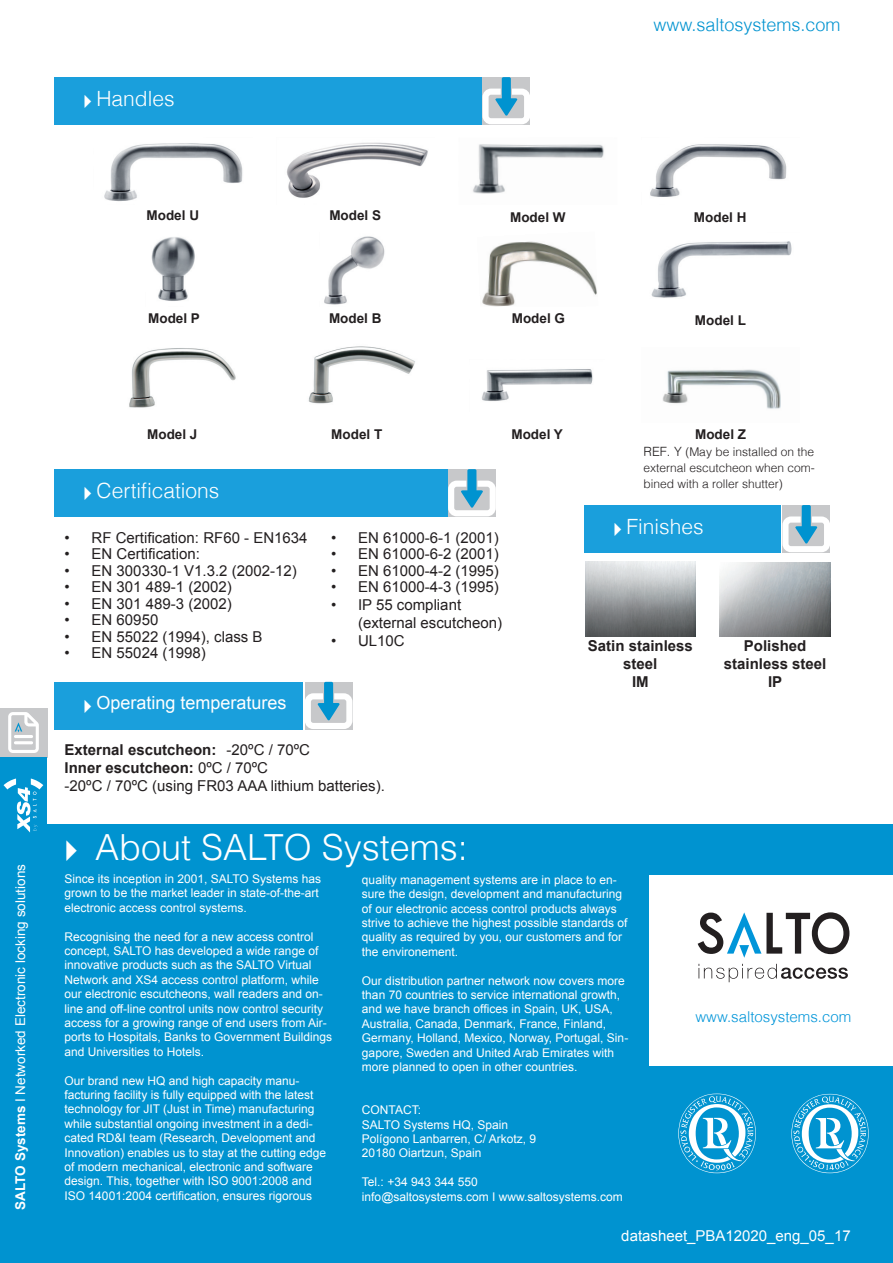
<style>
.page{position:relative;width:893px;height:1263px;background:#fff}
.page>*{position:absolute;margin:0;border:0;box-sizing:border-box;transform-origin:0 0}
.t1{font:300 36px "Helvetica";color:#fff}
.t2{font:300 21px "Helvetica";color:#fff}
.t3{font:18px "Arial";color:#fff}
.t4{font:300 18px "Helvetica";color:#0093d0}
.t5{font:15px/18px "Arial";color:#231f20}
.t6{font:700 15px/18px "Arial";color:#231f20;text-align:center}
.t7{font:15px "Arial";color:#fff}
.t8{font:300 15px "Helvetica";color:#0095d9}
.t9{font:700 13.5px "Arial";color:#231f20}
.t10{font:13.5px "Arial";color:#fff}
.t11{font:12px/14.4px "Arial";color:#fff}
.t12{font:300 12px/16.2px "Helvetica";color:#231f20;text-align:justify}
.s1{font-weight:700}
.s2{font-size:12.75px}
</style>
<div class="page">
<div style="left:2px;top:824px;width:891px;height:438px;background:#0093d0"></div>
<div style="left:54px;top:469px;width:395px;height:48px;background:#1a9fdc"></div>
<svg style="left:448px;top:516px;width:48px;height:1px"></svg>
<svg style="left:448px;top:469px;width:48px;height:47px"></svg>
<div style="left:54px;top:682px;width:249px;height:47px;background:#1a9fdc"></div>
<div style="left:0;top:708px;width:47px;height:555px;background:#0093d0"></div>
<div style="left:0;top:708px;width:47px;height:48px;background:#c7c8ca"></div>
<svg style="left:8px;top:712px;width:31px;height:41px"></svg>
<svg style="left:4px;top:778px;width:39px;height:55px"></svg>
<div style="left:649px;top:875px;width:244px;height:190px;background:#fff"></div>
<svg style="left:698px;top:912px;width:151px;height:46px"></svg>
<svg style="left:698px;top:964px;width:150px;height:18px"></svg>
<svg style="left:791px;top:1094px;width:78px;height:79px"></svg>
<svg style="left:678px;top:1093px;width:78px;height:80px"></svg>
<div style="left:584px;top:505px;width:197px;height:48px;background:#1a9fdc"></div>
<img style="left:586px;top:562px;width:110px;height:74px">
<img style="left:720px;top:562px;width:110px;height:74px">
<svg style="left:782px;top:552px;width:48px;height:1px"></svg>
<svg style="left:782px;top:505px;width:48px;height:47px"></svg>
<div style="left:54px;top:77px;width:428px;height:48px;background:#1a9fdc"></div>
<svg style="left:482px;top:124px;width:48px;height:1px"></svg>
<svg style="left:482px;top:77px;width:48px;height:47px"></svg>
<img style="left:651px;top:241px;width:141px;height:57px">
<img style="left:151px;top:237px;width:44px;height:64px">
<img style="left:324px;top:236px;width:61px;height:69px">
<img style="left:482px;top:241px;width:115px;height:66px">
<img style="left:662px;top:369px;width:119px;height:40px">
<img style="left:650px;top:144px;width:137px;height:53px">
<img style="left:104px;top:143px;width:139px;height:58px">
<img style="left:473px;top:144px;width:131px;height:50px">
<img style="left:287px;top:142px;width:141px;height:56px">
<img style="left:129px;top:348px;width:107px;height:60px">
<img style="left:308px;top:346px;width:107px;height:58px">
<img style="left:482px;top:369px;width:111px;height:32px">
<svg style="left:305px;top:682px;width:47px;height:47px"></svg>
<h2 class="t2" style="left:77px;top:86px;width:99px">✔Handles</h2>
<h3 class="t4" style="left:653px;top:14px;width:189px">www.saltosystems.com</h3>
<p class="t9" style="left:147px;top:207px;width:54px">Model U</p>
<p class="t9" style="left:329px;top:207px;width:53px">Model S</p>
<p class="t9" style="left:510px;top:208px;width:57px">Model W</p>
<p class="t9" style="left:694px;top:208px;width:54px">Model H</p>
<p class="t9" style="left:148px;top:309px;width:53px">Model P</p>
<p class="t9" style="left:329px;top:309px;width:54px">Model B</p>
<p class="t9" style="left:512px;top:309px;width:55px">Model G</p>
<p class="t9" style="left:695px;top:311px;width:53px">Model L</p>
<p class="t10" style="left:12px;top:1209px;width:347px;rotate:-90deg"><span class="s1">SALTO Systems</span> I Networked Electronic locking solutions</p>
<p class="t9" style="left:147px;top:425px;width:52px">Model J</p>
<p class="t9" style="left:331px;top:425px;width:53px">Model T</p>
<p class="t9" style="left:511px;top:425px;width:53px">Model Y</p>
<h2 class="t2" style="left:77px;top:478px;width:144px">✔Certifications</h2>
<p class="t5" style="left:65px;top:528px;width:244px">• RF Certification: RF60 - EN1634</p>
<p class="t5" style="left:65px;top:545px;width:137px">• EN Certification:</p>
<p class="t5" style="left:65px;top:561px;width:234px">• EN 300330-1 V1.3.2 (2002-12)</p>
<p class="t5" style="left:65px;top:578px;width:169px">• EN 301 489-1 (2002)</p>
<p class="t5" style="left:65px;top:594px;width:169px">• EN 301 489-3 (2002)</p>
<p class="t5" style="left:65px;top:611px;width:95px">• EN 60950</p>
<p class="t5" style="left:65px;top:627px;width:199px">• EN 55022 (1994), class B</p>
<p class="t5" style="left:65px;top:644px;width:143px">• EN 55024 (1998)</p>
<p class="t5" style="left:331px;top:528px;width:169px">• EN 61000-6-1 (2001)</p>
<p class="t5" style="left:331px;top:545px;width:169px">• EN 61000-6-2 (2001)</p>
<p class="t5" style="left:331px;top:561px;width:169px">• EN 61000-4-2 (1995)</p>
<p class="t5" style="left:331px;top:578px;width:169px">• EN 61000-4-3 (1995)</p>
<p class="t5" style="left:358px;top:596px;width:146px;text-indent:-27px">• IP 55 compliant (external escutcheon)</p>
<p class="t5" style="left:331px;top:632px;width:75px">• UL10C</p>
<h3 class="t3" style="left:77px;top:691px;width:211px">✔Operating temperatures</h3>
<p class="t5" style="left:65px;top:741px;width:322px"><span class="s1">External escutcheon:</span> -20ºC / 70ºC<br><span class="s1">Inner escutcheon:</span> 0ºC / 70ºC<br>-20ºC / 70ºC (using FR03 AAA lithium batteries).</p>
<h1 class="t1" style="left:54px;top:825px;width:415px">✔ About SALTO Systems:</h1>
<p class="t9" style="left:695px;top:425px;width:53px">Model Z</p>
<p class="t12" style="left:643px;top:443px;width:173px"><span class="s2">REF. Y</span> (May be installed on the external escutcheon when com&shy;bined with a roller shutter)</p>
<h2 class="t2" style="left:607px;top:513px;width:98px">✔Finishes</h2>
<p class="t6" style="left:588px;top:637px;width:107px">Satin stainless steel<br>IM</p>
<p class="t6" style="left:724px;top:637px;width:104px">Polished stainless steel<br>IP</p>
<p class="t11" style="left:65px;top:872px;width:258px">Since its inception in 2001, SALTO Systems has grown to be the market leader in state-of-the-art electronic access control systems.</p>
<p class="t11" style="left:65px;top:929px;width:269px">Recognising the need for a new access control concept, SALTO has developed a wide range of innovative products such as the SALTO Virtual Network and XS4 access control platform, while our electronic escutcheons, wall readers and on&shy;line and off-line control units now control security access for a growing range of end users from Air&shy;ports to Hospitals, Banks to Government Buildings and Universities to Hotels.</p>
<p class="t11" style="left:65px;top:1073px;width:263px">Our brand new HQ and high capacity manu&shy;facturing facility is fully equipped with the latest technology for JIT (Just in Time) manufacturing while substantial ongoing investment in a dedi&shy;cated RD&amp;I team (Research, Development and Innovation) enables us to stay at the cutting edge of modern mechanical, electronic and software design. This, together with ISO 9001:2008 and ISO 14001:2004 certification, ensures rigorous</p>
<p class="t11" style="left:362px;top:872px;width:267px">quality management systems are in place to en&shy;sure the design, development and manufacturing of our electronic access control products always strive to achieve the highest possible standards of quality as required by you, our customers and for the environement.</p>
<p class="t11" style="left:362px;top:973px;width:268px">Our distribution partner network now covers more than 70 countries to service international growth, and we have branch offices in Spain, UK, USA, Australia, Canada, Denmark, France, Finland, Germany, Holland, Mexico, Norway, Portugal, Sin&shy;gapore, Sweden and United Arab Emirates with more planned to open in other countries.</p>
<p class="t11" style="left:362px;top:1103px;width:176px">CONTACT:<br>SALTO Systems HQ, Spain<br>Polígono Lanbarren, C/ Arkotz, 9<br>20180 Oiartzun, Spain</p>
<p class="t11" style="left:362px;top:1175px;width:262px">Tel.: +34 943 344 550<br>info@saltosystems.com I www.saltosystems.com</p>
<p class="t8" style="left:695px;top:1007px;width:157px">www.saltosystems.com</p>
<p class="t7" style="left:621px;top:1226px;width:231px">datasheet_PBA12020_eng_05_17</p>
</div>
